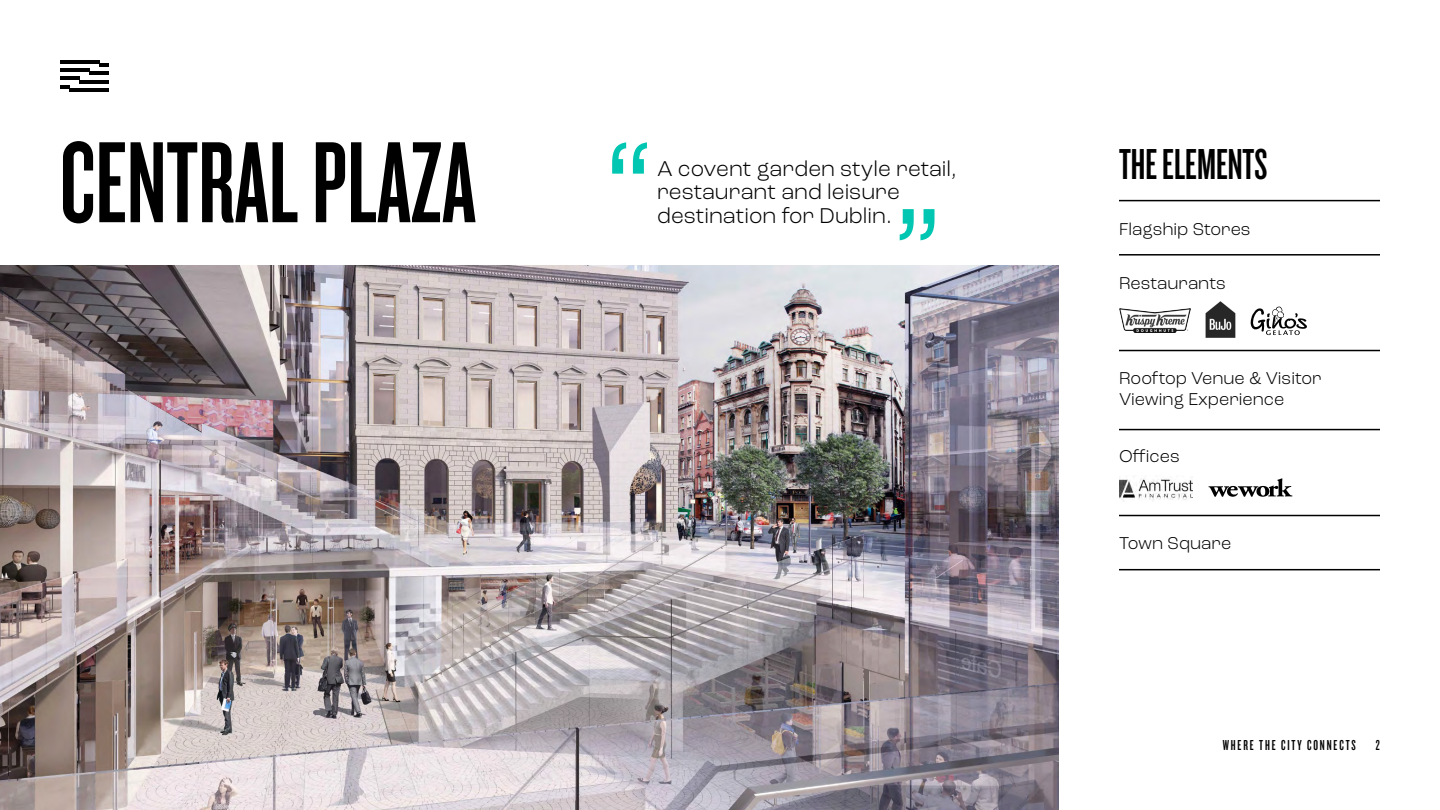
<style>
.page{position:relative;width:1440px;height:810px;background:#fff}
.page>*{position:absolute;margin:0;border:0;box-sizing:border-box;transform-origin:0 0}
.t1{font:120px "Knockout HTF47 Bantamweight";color:#000}
.t2{font:45px "Knockout HTF47 Bantamweight";color:#000}
.t3{font:300 22.5px/23.2px "Roc Grotesk";color:#000}
.t4{font:300 18px/21px "Roc Grotesk";color:#000}
.t5{font:15px "Knockout HTF47 Bantamweight";letter-spacing:.125em;color:#000}
.s1{font-family:"Roc Grotesk";font-size:127.5px;color:#01c6b1}
</style>
<div class="page">
<img style="left:0;top:266px;width:1059px;height:544px">
<svg style="left:900px;top:209px;width:34px;height:31px"></svg>
<hr style="left:70px;top:88px;width:39px;height:4px;background:#000">
<hr style="left:80px;top:80px;width:29px;height:3px;background:#000">
<hr style="left:89px;top:72px;width:20px;height:3px;background:#000">
<hr style="left:99px;top:63px;width:10px;height:4px;background:#000">
<svg style="left:60px;top:85px;width:10px;height:3px"></svg>
<hr style="left:60px;top:77px;width:20px;height:3px;background:#000">
<hr style="left:60px;top:68px;width:29px;height:4px;background:#000">
<hr style="left:60px;top:60px;width:39px;height:3px;background:#000">
<img style="left:1119px;top:478px;width:73px;height:23px">
<img style="left:1119px;top:309px;width:71px;height:24px">
<img style="left:1208px;top:478px;width:85px;height:19px">
<img style="left:1205px;top:301px;width:31px;height:36px">
<hr style="left:1119px;top:254px;width:261px;height:2px;background:#000">
<hr style="left:1119px;top:569px;width:261px;height:1px;background:#000">
<hr style="left:1119px;top:350px;width:261px;height:1px;background:#000">
<hr style="left:1119px;top:429px;width:261px;height:1px;background:#000">
<hr style="left:1119px;top:515px;width:261px;height:1px;background:#000">
<hr style="left:1119px;top:200px;width:261px;height:1px;background:#000">
<svg style="left:1251px;top:306px;width:56px;height:29px"></svg>
<h1 class="t1" style="left:60px;top:123px;width:596px">CENTRAL PLAZA <span class="s1">“</span></h1>
<p class="t3" style="left:657px;top:157px;width:302px">A covent garden style retail, restaurant and leisure</p>
<p class="t3" style="left:657px;top:203px;width:236px">destination for Dublin.</p>
<h2 class="t2" style="left:1119px;top:142px;width:150px">THE ELEMENTS</h2>
<p class="t4" style="left:1119px;top:218px;width:133px">Flagship Stores</p>
<p class="t4" style="left:1119px;top:272px;width:108px">Restaurants</p>
<p class="t4" style="left:1119px;top:367px;width:204px">Rooftop Venue &amp; Visitor<br>Viewing Experience</p>
<p class="t4" style="left:1119px;top:445px;width:62px">Offices</p>
<p class="t4" style="left:1119px;top:533px;width:114px">Town Square</p>
<p class="t5" style="left:1223px;top:738px;width:135px">WHERE THE CITY CONNECTS</p>
<p class="t5" style="left:1376px;top:738px;width:6px">2</p>
</div>
